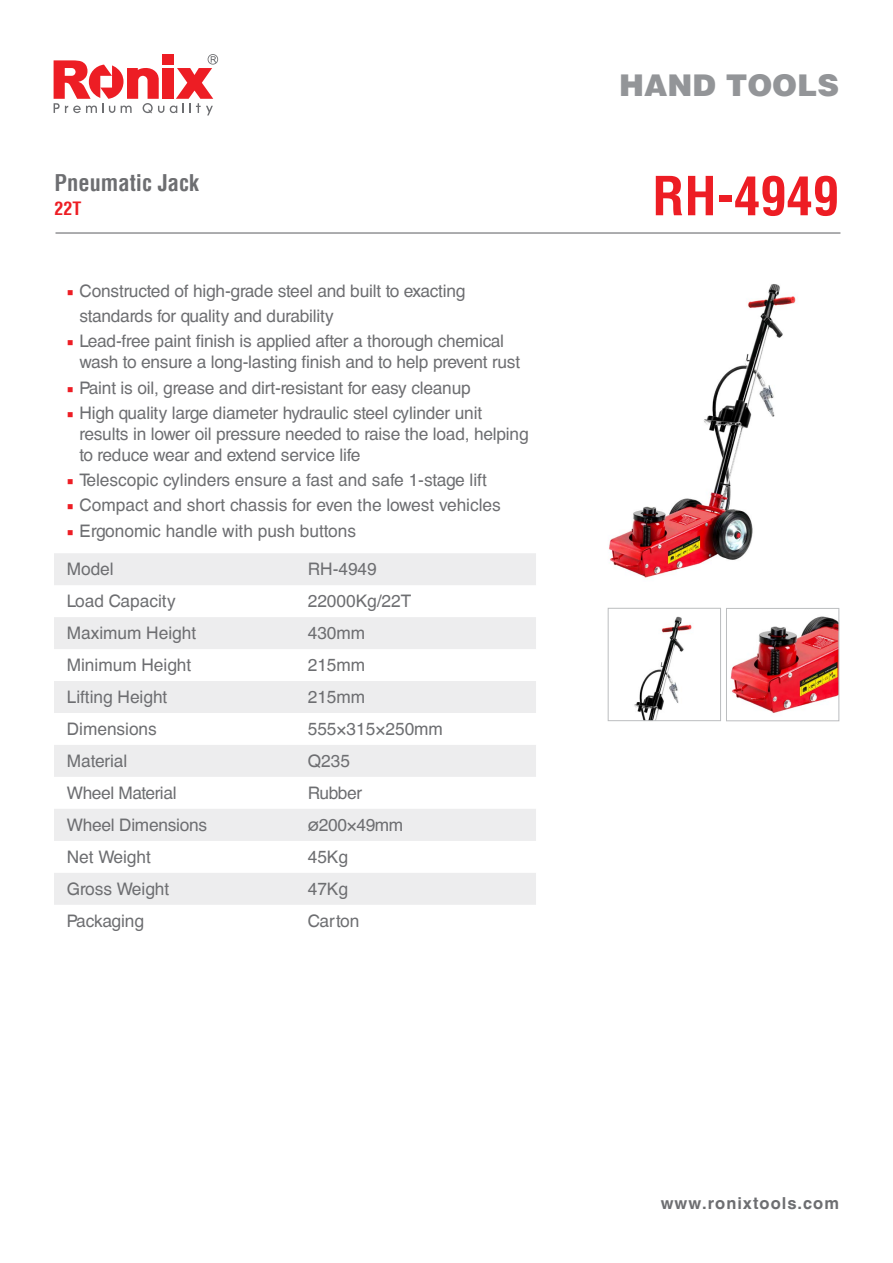
<style>
.page{position:relative;width:893px;height:1263px;background:#fff}
.page>*{position:absolute;margin:0;border:0;box-sizing:border-box;transform-origin:0 0}
.t1{font:700 condensed 52.5px "Helvetica LT";color:#ed1d24}
.t2{font:900 30px "Helvetica LT";color:#939598}
.t3{font:700 condensed 22.5px "Helvetica LT";color:#6d6e71}
.t4{font:700 condensed 18px "Helvetica LT";color:#ed1d24}
.t5{font:17.25px/21px "Helvetica CE";letter-spacing:-.01em;color:#6d6e71}
.t6{font:700 16.5px "Helvetica CE";letter-spacing:.06em;color:#6d6e71}
.s1{font-family:"Minion Pro";color:#ed1d24}
.s2{font-family:"Arial"}
</style>
<div class="page">
<svg style="left:170px;top:54px;width:48px;height:61px"></svg>
<div style="left:162px;top:68px;width:11px;height:31px;background:#ed1d24"></div>
<svg style="left:54px;top:60px;width:110px;height:53px"></svg>
<div style="left:162px;top:54px;width:11px;height:11px;background:#ed1d24"></div>
<svg style="left:54px;top:553px;width:482px;height:352px;fill:#ededee"></svg>
<hr style="left:56px;top:232px;width:784px;height:2px;background:#6d6e71">
<img style="left:608px;top:284px;width:188px;height:294px">
<img style="left:730px;top:616px;width:107px;height:97px">
<div style="left:726px;top:608px;width:113px;height:113px;border:1px solid #bcbec0"></div>
<img style="left:634px;top:616px;width:58px;height:103px">
<div style="left:608px;top:608px;width:113px;height:113px;border:1px solid #bcbec0"></div>
<h3 class="t3" style="left:55px;top:169px;width:146px">Pneumatic Jack</h3>
<p class="t4" style="left:55px;top:197px;width:28px">22T</p>
<p class="t5" style="left:80px;top:278px;width:387px;line-height:25.2px;text-indent:-13px"><span class="s1">■</span> Constructed of high-grade steel and built to exacting standards for quality and durability</p>
<p class="t5" style="left:80px;top:331px;width:442px;text-indent:-13px"><span class="s1">■</span> Lead-free paint finish is applied after a thorough chemical wash to ensure a long-lasting finish and to help prevent rust</p>
<p class="t5" style="left:67px;top:377px;width:405px"><span class="s1">■</span> Paint is oil, grease and dirt-resistant for easy cleanup</p>
<p class="t5" style="left:80px;top:402px;width:451px;text-indent:-13px"><span class="s1">■</span> High quality large diameter hydraulic steel cylinder unit results in lower oil pressure needed to raise the load, helping to reduce wear and extend service life</p>
<p class="t5" style="left:67px;top:470px;width:422px"><span class="s1">■</span> Telescopic cylinders ensure a fast and safe 1-stage lift</p>
<p class="t5" style="left:67px;top:495px;width:435px"><span class="s1">■</span> Compact and short chassis for even the lowest vehicles</p>
<p class="t5" style="left:67px;top:520px;width:291px"><span class="s1">■</span> Ergonomic handle with push buttons</p>
<p class="t5" style="left:67px;top:559px;width:48px">Model</p>
<p class="t5" style="left:308px;top:559px;width:71px">RH-4949</p>
<p class="t5" style="left:67px;top:591px;width:111px">Load Capacity</p>
<p class="t5" style="left:308px;top:591px;width:105px">22000Kg/22T</p>
<p class="t5" style="left:67px;top:623px;width:131px">Maximum Height</p>
<p class="t5" style="left:308px;top:623px;width:59px">430mm</p>
<p class="t5" style="left:67px;top:655px;width:126px">Minimum Height</p>
<p class="t5" style="left:308px;top:655px;width:59px">215mm</p>
<p class="t5" style="left:67px;top:687px;width:102px">Lifting Height</p>
<p class="t5" style="left:308px;top:687px;width:59px">215mm</p>
<p class="t5" style="left:67px;top:719px;width:92px">Dimensions</p>
<p class="t5" style="left:308px;top:719px;width:137px">555×315×250mm</p>
<p class="t5" style="left:67px;top:751px;width:62px">Material</p>
<p class="t5" style="left:308px;top:751px;width:44px">Q235</p>
<p class="t5" style="left:67px;top:783px;width:111px">Wheel Material</p>
<p class="t5" style="left:308px;top:783px;width:56px">Rubber</p>
<p class="t5" style="left:67px;top:815px;width:142px">Wheel Dimensions</p>
<p class="t5" style="left:308px;top:815px;width:97px"><span class="s2">Ø</span>200×49mm</p>
<p class="t5" style="left:67px;top:847px;width:86px">Net Weight</p>
<p class="t5" style="left:308px;top:847px;width:42px">45Kg</p>
<p class="t5" style="left:67px;top:879px;width:104px">Gross Weight</p>
<p class="t5" style="left:308px;top:879px;width:42px">47Kg</p>
<p class="t5" style="left:67px;top:911px;width:79px">Packaging</p>
<p class="t5" style="left:308px;top:911px;width:53px">Carton</p>
<h2 class="t2" style="left:619px;top:65px;width:221px">HAND TOOLS</h2>
<h1 class="t1" style="left:652px;top:163px;width:188px">RH-4949</h1>
<p class="t6" style="left:661px;top:1193px;width:180px">www.ronixtools.com</p>
</div>
